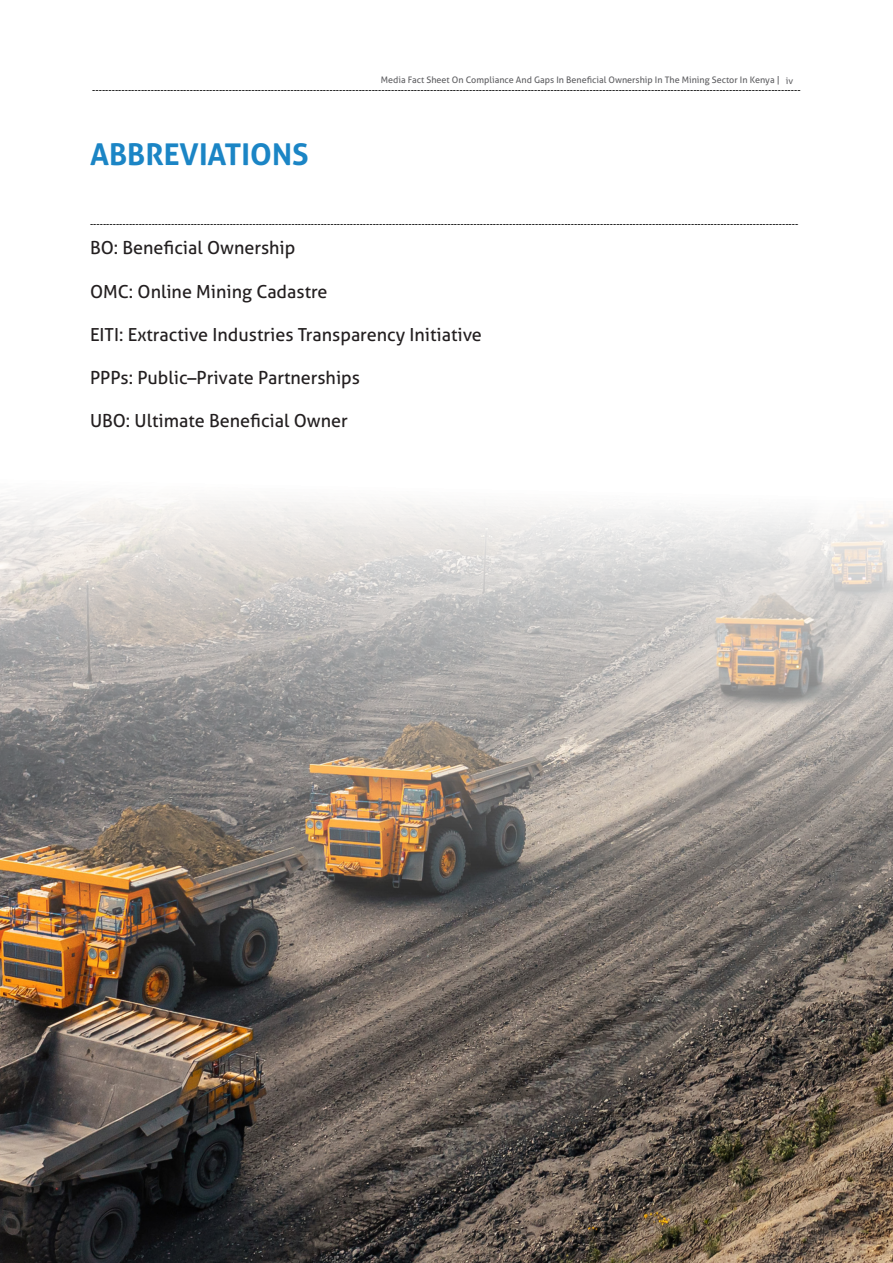
<style>
.page{position:relative;width:893px;height:1263px;background:#fff}
.page>*{position:absolute;margin:0;border:0;box-sizing:border-box;transform-origin:0 0}
.List_Paragraph{font:700 30px "Aller";color:#1b85c5}
.t1{font:18px "Aller";color:#231f20}
.Footnote_text{font:9px "Aller";color:#000}
.Footnote_text-2{font:9px "Aller";color:#616164}
</style>
<div class="page">
<img style="left:0;top:497px;width:893px;height:766px">
<p class="Footnote_text-2" style="left:381px;top:75px;width:400px">Media Fact Sheet On Compliance And Gaps In Beneficial Ownership In The Mining Sector In Kenya |</p>
<p class="Footnote_text" style="left:92px;top:84px;width:710px">--------------------------------------------------------------------------------------------------------------------------------------------------------------------------------------------------------------------------</p>
<p class="Footnote_text-2" style="left:786px;top:76px;width:9px">iv</p>
<p class="List_Paragraph" style="left:90px;top:136px;width:220px">ABBREVIATIONS</p>
<p class="Footnote_text" style="left:90px;top:219px;width:710px">--------------------------------------------------------------------------------------------------------------------------------------------------------------------------------------------------------------------------</p>
<p class="t1" style="left:90px;top:237px;width:207px">BO: Beneficial Ownership</p>
<p class="t1" style="left:90px;top:280px;width:239px">OMC: Online Mining Cadastre</p>
<p class="t1" style="left:90px;top:323px;width:393px">EITI: Extractive Industries Transparency Initiative</p>
<p class="t1" style="left:90px;top:367px;width:271px">PPPs: Public–Private Partnerships</p>
<p class="t1" style="left:90px;top:410px;width:259px">UBO: Ultimate Beneficial Owner</p>
</div>
